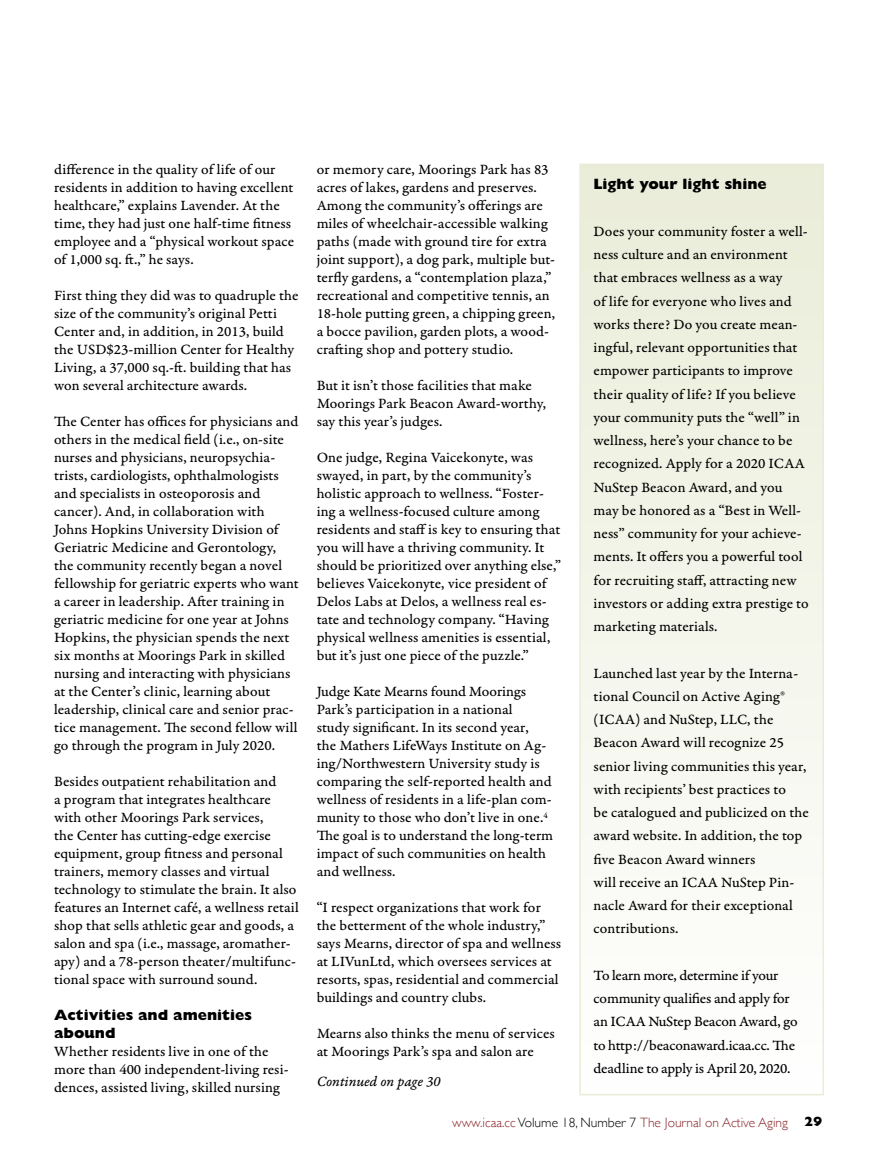
<style>
.page{position:relative;width:878px;height:1161px;background:#fff}
.page>*{position:absolute;margin:0;border:0;box-sizing:border-box;transform-origin:0 0}
.t1{font:15px/18px "Garamond Premr Pro Capt";color:#000}
.t2{font:15px/23.2px "Garamond Premr Pro Capt";letter-spacing:-.02em;color:#000}
.t3{font:800 15px/18px "Gill Sans";color:#000}
.t4{font:15px "Garamond Premr Pro It Capt";letter-spacing:-.005em;color:#000}
.t5{font:300 13.5px "Gill Sans";color:#8a2529}
.s1{color:#000}
.s2{font-weight:800;color:#000}
</style>
<div class="page">
<div style="left:580px;top:164px;width:243px;height:931px;background:linear-gradient(to bottom,#eaecd8,#fff)"></div>
<p class="t1" style="left:54px;top:161px;width:242px">difference in the quality of life of our residents in addition to having excellent healthcare,” explains Lavender. At the time, they had just one half-time fitness employee and a “physical workout space of 1,000 sq. ft.,” he says.</p>
<p class="t1" style="left:54px;top:287px;width:246px">First thing they did was to quadruple the size of the community’s original Petti Center and, in addition, in 2013, build the USD$23-million Center for Healthy Living, a 37,000 sq.-ft. building that has won several architecture awards.</p>
<p class="t1" style="left:54px;top:413px;width:246px">The Center has offices for physicians and others in the medical field (i.e., on-site nurses and physicians, neuropsychia&shy;trists, cardiologists, ophthalmologists and specialists in osteoporosis and cancer). And, in collaboration with Johns Hopkins University Division of Geriatric Medicine and Gerontology, the community recently began a novel fellowship for geriatric experts who want a career in leadership. After training in geriatric medicine for one year at Johns Hopkins, the physician spends the next six months at Moorings Park in skilled nursing and interacting with physicians at the Center’s clinic, learning about leadership, clinical care and senior prac&shy;tice management. The second fellow will go through the program in July 2020.</p>
<p class="t1" style="left:54px;top:773px;width:246px">Besides outpatient rehabilitation and<br>a program that integrates healthcare with other Moorings Park services,<br>the Center has cutting-edge exercise equipment, group fitness and personal trainers, memory classes and virtual technology to stimulate the brain. It also features an Internet café, a wellness retail shop that sells athletic gear and goods, a salon and spa (i.e., massage, aromather&shy;apy) and a 78-person theater/multifunc&shy;tional space with surround sound.</p>
<p class="t3" style="left:54px;top:1006px;width:199px">Activities and amenities abound</p>
<p class="t1" style="left:54px;top:1043px;width:236px">Whether residents live in one of the more than 400 independent-living resi&shy;dences, assisted living, skilled nursing</p>
<p class="t1" style="left:316px;top:161px;width:240px">or memory care, Moorings Park has 83 acres of lakes, gardens and preserves.<br>Among the community’s offerings are miles of wheelchair-accessible walking paths (made with ground tire for extra joint support), a dog park, multiple but&shy;terfly gardens, a “contemplation plaza,” recreational and competitive tennis, an 18-hole putting green, a chipping green, a bocce pavilion, garden plots, a wood&shy;crafting shop and pottery studio.</p>
<p class="t1" style="left:316px;top:377px;width:231px">But it isn’t those facilities that make<br>Moorings Park Beacon Award-worthy, say this year’s judges.</p>
<p class="t1" style="left:316px;top:449px;width:246px">One judge, Regina Vaicekonyte, was swayed, in part, by the community’s holistic approach to wellness. “Foster&shy;ing a wellness-focused culture among residents and staff is key to ensuring that you will have a thriving community. It should be prioritized over anything else,” believes Vaicekonyte, vice president of Delos Labs at Delos, a wellness real es&shy;tate and technology company. “Having physical wellness amenities is essential, but it’s just one piece of the puzzle.”</p>
<p class="t1" style="left:316px;top:683px;width:238px">Judge Kate Mearns found Moorings Park’s participation in a national<br>study significant. In its second year,<br>the Mathers LifeWays Institute on Ag&shy;ing/Northwestern University study is comparing the self-reported health and wellness of residents in a life-plan com&shy;munity to those who don’t live in one.<sup>4<br></sup>The goal is to understand the long-term impact of such communities on health and wellness.</p>
<p class="t1" style="left:317px;top:899px;width:246px">“I respect organizations that work for the betterment of the whole industry,” says Mearns, director of spa and wellness at LIVunLtd, which oversees services at resorts, spas, residential and commercial buildings and country clubs.</p>
<p class="t1" style="left:317px;top:1025px;width:240px">Mearns also thinks the menu of services at Moorings Park’s spa and salon are</p>
<p class="t4" style="left:317px;top:1073px;width:125px">Continued on page 30</p>
<p class="t3" style="left:593px;top:175px;width:175px">Light your light shine</p>
<p class="t1" style="left:593px;top:220px;width:217px;line-height:23.2px">Does your community foster a well&shy;ness culture and an environment that embraces wellness as a way<br>of life for everyone who lives and works there? Do you create mean&shy;ingful, relevant opportunities that empower participants to improve their quality of life? If you believe your community puts the “well” in wellness, here’s your chance to be recognized. Apply for a 2020 ICAA NuStep Beacon Award, and you may be honored as a “Best in Well&shy;ness” community for your achieve&shy;ments. It offers you a powerful tool for recruiting staff, attracting new investors or adding extra prestige to marketing materials.</p>
<p class="t1" style="left:593px;top:662px;width:217px;line-height:23.2px">Launched last year by the Interna&shy;tional Council on Active Aging® (ICAA) and NuStep, LLC, the<br>Beacon Award will recognize 25 senior living communities this year, with recipients’ best practices to<br>be catalogued and publicized on the award website. In addition, the top five Beacon Award winners<br>will receive an ICAA NuStep Pin&shy;nacle Award for their exceptional contributions.</p>
<p class="t2" style="left:593px;top:964px;width:205px">To learn more, determine if your community qualifies and apply for an ICAA NuStep Beacon Award, go to http://beaconaward.icaa.cc. The deadline to apply is April 20, 2020.</p>
<p class="t5" style="left:452px;top:1112px;width:372px">www.icaa.cc <span class="s1">Volume 18, Number 7</span> The Journal on Active Aging <span class="s2">29</span></p>
</div>
